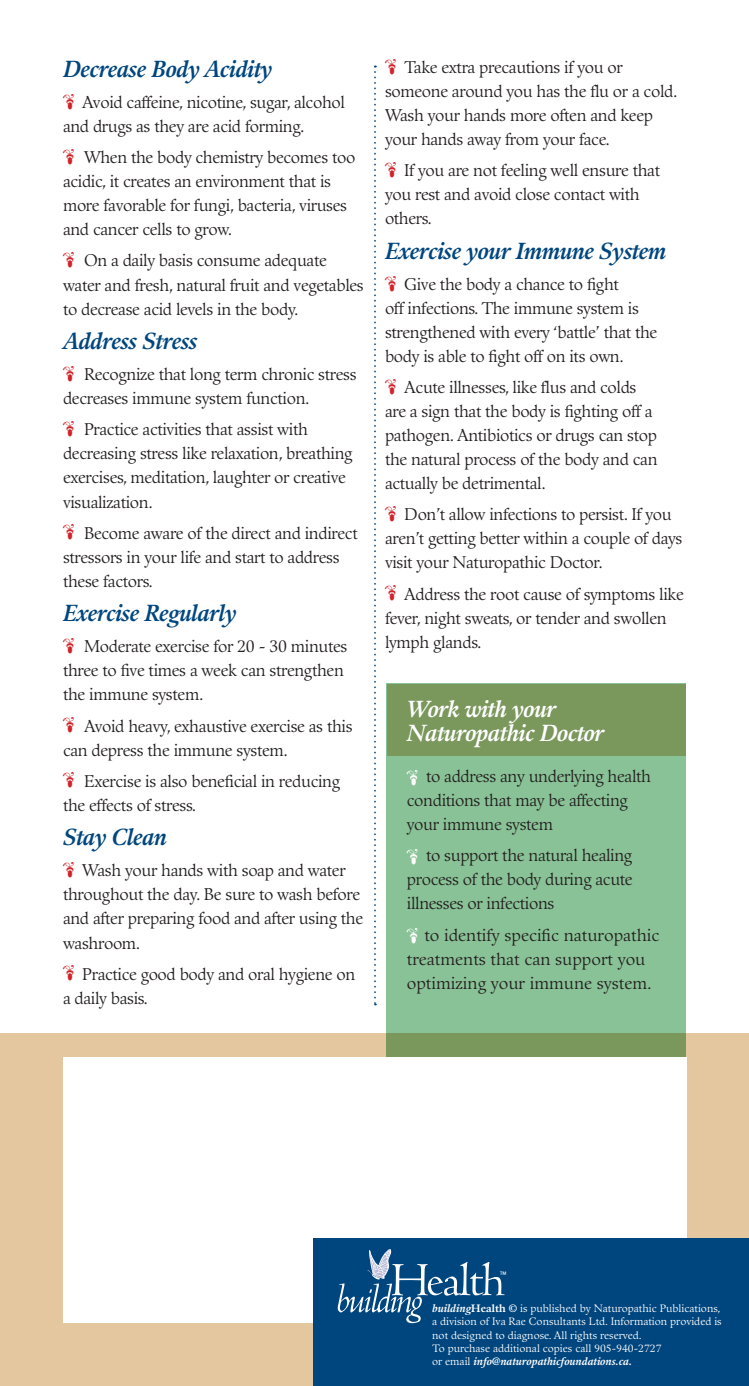
<style>
.page{position:relative;width:749px;height:1386px;background:#fff}
.page>*{position:absolute;margin:0;border:0;box-sizing:border-box;transform-origin:0 0}
.t1{font:italic 700 22.75px "Guardi";letter-spacing:-.02em;color:#00467e}
.t2{font:italic 700 22.75px/24.2px "Guardi";letter-spacing:-.02em;color:#fff}
.t3{font:16.62px/24.2px "Guardi";letter-spacing:-.02em;color:#231f20}
.t4{font:16.62px/24.2px "Guardi";color:#231f20}
.t5{font:10.5px/13.1px "Guardi";color:#fff}
.t6{font:condensed 7.52px "Univers";color:#fff}
.s1{font-weight:700;font-style:italic}
.s2{font-weight:700}
</style>
<div class="page">
<svg style="left:374px;top:66px;width:2px;height:939px"></svg>
<div style="left:0;top:1034px;width:749px;height:352px;background:#e4c79e"></div>
<div style="left:63px;top:1057px;width:623px;height:266px;background:#fff"></div>
<div style="left:313px;top:1238px;width:436px;height:148px;background:#00467e"></div>
<div style="left:387px;top:684px;width:299px;height:373px;background:#89c296"></div>
<div style="left:387px;top:684px;width:298px;height:71px;background:#7a975c"></div>
<svg style="left:338px;top:1249px;width:167px;height:74px"></svg>
<p class="t1" style="left:63px;top:55px;width:211px">Decrease Body Acidity</p>
<p class="t3" style="left:63px;top:90px;width:283px;text-indent:19px">Avoid caffeine, nicotine, sugar, alcohol and drugs as they are acid forming.</p>
<p class="t3" style="left:63px;top:146px;width:294px;text-indent:21px">When the body chemistry becomes too acidic, it creates an environment that is more favorable for fungi, bacteria, viruses and cancer cells to grow.</p>
<p class="t3" style="left:63px;top:249px;width:302px;text-indent:21px">On a daily basis consume adequate water and fresh, natural fruit and vegetables to decrease acid levels in the body.</p>
<p class="t1" style="left:63px;top:327px;width:136px">Address Stress</p>
<p class="t3" style="left:63px;top:363px;width:295px;text-indent:21px">Recognize that long term chronic stress decreases immune system function.</p>
<p class="t3" style="left:63px;top:418px;width:291px;text-indent:21px">Practice activities that assist with decreasing stress like relaxation, breathing exercises, meditation, laughter or creative visualization.</p>
<p class="t3" style="left:63px;top:521px;width:296px;text-indent:21px">Become aware of the direct and indirect stressors in your life and start to address these factors.</p>
<p class="t1" style="left:63px;top:599px;width:175px">Exercise Regularly</p>
<p class="t3" style="left:63px;top:635px;width:286px;text-indent:21px">Moderate exercise for 20 - 30 minutes three to five times a week can strengthen the immune system.</p>
<p class="t3" style="left:63px;top:714px;width:291px;text-indent:21px">Avoid heavy, exhaustive exercise as this can depress the immune system.</p>
<p class="t3" style="left:63px;top:769px;width:279px;text-indent:21px">Exercise is also beneficial in reducing the effects of stress.</p>
<p class="t1" style="left:63px;top:823px;width:105px">Stay Clean</p>
<p class="t3" style="left:63px;top:859px;width:302px;text-indent:19px">Wash your hands with soap and water throughout the day. Be sure to wash before and after preparing food and after using the washroom.</p>
<p class="t3" style="left:63px;top:962px;width:294px;text-indent:19px">Practice good body and oral hygiene on a daily basis.</p>
<p class="t3" style="left:385px;top:55px;width:294px;text-indent:19px">Take extra precautions if you or someone around you has the flu or a cold.<br>Wash your hands more often and keep your hands away from your face.</p>
<p class="t3" style="left:385px;top:158px;width:277px;text-indent:19px">If you are not feeling well ensure that you rest and avoid close contact with others.</p>
<p class="t1" style="left:385px;top:237px;width:283px">Exercise your Immune System</p>
<p class="t3" style="left:385px;top:272px;width:274px;text-indent:19px">Give the body a chance to fight<br>off infections. The immune system is strengthened with every ‘battle’ that the body is able to fight off on its own.</p>
<p class="t3" style="left:385px;top:375px;width:274px;text-indent:19px">Acute illnesses, like flus and colds are a sign that the body is fighting off a pathogen. Antibiotics or drugs can stop the natural process of the body and can actually be detrimental.</p>
<p class="t3" style="left:385px;top:503px;width:299px;text-indent:19px">Don’t allow infections to persist. If you aren’t getting better within a couple of days visit your Naturopathic Doctor.</p>
<p class="t3" style="left:385px;top:582px;width:300px;text-indent:19px">Address the root cause of symptoms like fever, night sweats, or tender and swollen lymph glands.</p>
<p class="t2" style="left:407px;top:697px;width:199px">Work with your<br>Naturopathic Doctor</p>
<p class="t3" style="left:407px;top:764px;width:246px;text-indent:19px">to address any underlying health conditions that may be affecting your immune system</p>
<p class="t3" style="left:407px;top:844px;width:227px;text-align:justify;text-indent:19px">to support the natural healing process of the body during acute illnesses or infections</p>
<p class="t4" style="left:407px;top:923px;width:254px;text-indent:18px">to identify specific naturopathic treatments that can support you optimizing your immune system.</p>
<p class="t6" style="left:500px;top:1270px;width:8px">™</p>
<p class="t5" style="left:432px;top:1302px;width:291px"><span class="s1">building</span><span class="s2">Health ©</span> is published by Naturopathic Publications, a division of Iva Rae Consultants Ltd. Information provided is not designed to diagnose. All rights reserved.<br>To purchase additional copies call 905-940-2727<br>or email <span class="s1">info@naturopathicfoundations.ca.</span></p>
</div>
